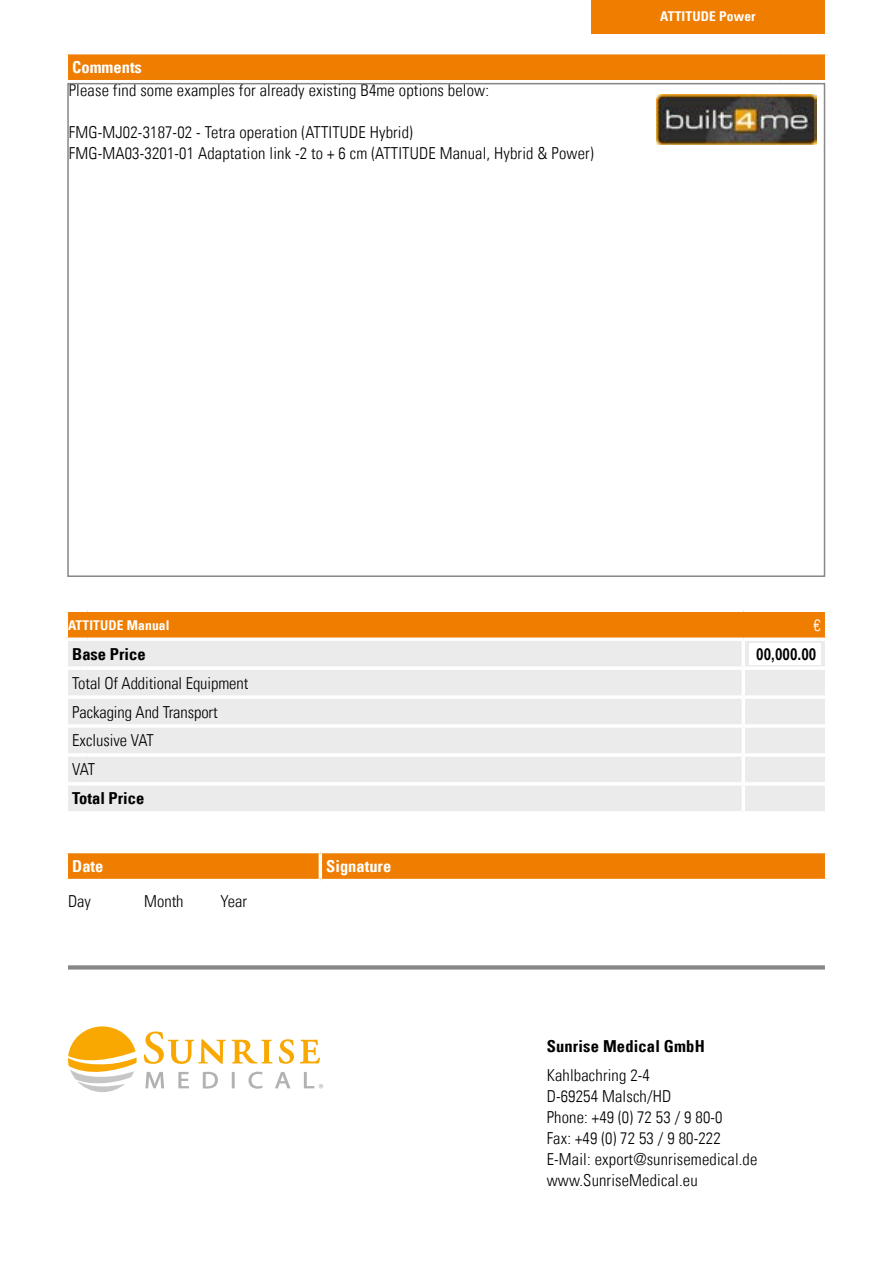
<style>
.page{position:relative;width:893px;height:1263px;background:#fff}
.page>*{position:absolute;margin:0;border:0;box-sizing:border-box;transform-origin:0 0}
.t1{font:16.5px/21px "Univers Com 47 Light Cond";letter-spacing:.01em;color:#000}
.t2{font:16.5px "Univers Com 67 Bold Cond";letter-spacing:.005em;color:#000}
.t3{font:16.5px "Univers Com 67 Bold Cond";color:#fff}
.t4{font:700 16.5px "Arial Narrow";color:#000}
.t5{font:16.5px "Univers Com 47 Light Cond";color:#fff}
.t6{font:13.5px "Univers Com 67 Bold Cond";letter-spacing:.01em;color:#fff}
</style>
<div class="page">
<svg style="left:68px;top:853px;width:757px;height:26px;background:#ef7f04"></svg>
<hr style="left:319px;top:853px;width:3px;height:26px;background:#fff">
<div style="left:68px;top:612px;width:757px;height:25px;background:#ef7d00"></div>
<div style="left:68px;top:641px;width:757px;height:170px;background:#ebebeb"></div>
<hr style="left:65px;top:695px;width:23px;height:4px;background:#fff">
<hr style="left:88px;top:695px;width:655px;height:4px;background:#fff">
<hr style="left:65px;top:724px;width:23px;height:4px;background:#fff">
<hr style="left:88px;top:724px;width:655px;height:4px;background:#fff">
<hr style="left:65px;top:753px;width:23px;height:4px;background:#fff">
<hr style="left:88px;top:753px;width:655px;height:4px;background:#fff">
<hr style="left:65px;top:782px;width:23px;height:3px;background:#fff">
<hr style="left:88px;top:782px;width:655px;height:3px;background:#fff">
<svg style="left:66px;top:637px;width:22px;height:2px"></svg>
<svg style="left:88px;top:637px;width:655px;height:1px"></svg>
<svg style="left:743px;top:637px;width:84px;height:2px"></svg>
<hr style="left:65px;top:666px;width:23px;height:4px;background:#fff">
<hr style="left:88px;top:666px;width:655px;height:4px;background:#fff">
<hr style="left:743px;top:666px;width:85px;height:4px;background:#fff">
<hr style="left:742px;top:641px;width:3px;height:25px;background:#fff">
<hr style="left:742px;top:670px;width:3px;height:25px;background:#fff">
<hr style="left:743px;top:695px;width:85px;height:4px;background:#fff">
<hr style="left:742px;top:699px;width:3px;height:25px;background:#fff">
<hr style="left:743px;top:724px;width:85px;height:4px;background:#fff">
<hr style="left:742px;top:728px;width:3px;height:25px;background:#fff">
<hr style="left:743px;top:753px;width:85px;height:4px;background:#fff">
<hr style="left:742px;top:757px;width:3px;height:25px;background:#fff">
<hr style="left:743px;top:782px;width:85px;height:3px;background:#fff">
<hr style="left:742px;top:785px;width:3px;height:26px;background:#fff">
<div style="left:749px;top:643px;width:72px;height:21px;background:#fff"></div>
<svg style="left:68px;top:965px;width:757px;height:4px;background:#909090"></svg>
<svg style="left:68px;top:1026px;width:69px;height:66px"></svg>
<svg style="left:144px;top:1031px;width:129px;height:33px"></svg>
<svg style="left:279px;top:1039px;width:15px;height:25px"></svg>
<svg style="left:300px;top:1040px;width:20px;height:23px"></svg>
<svg style="left:145px;top:1072px;width:19px;height:16px"></svg>
<svg style="left:178px;top:1072px;width:11px;height:16px"></svg>
<svg style="left:203px;top:1072px;width:15px;height:16px"></svg>
<svg style="left:232px;top:1072px;width:3px;height:16px"></svg>
<svg style="left:248px;top:1072px;width:15px;height:17px"></svg>
<svg style="left:275px;top:1072px;width:15px;height:16px"></svg>
<svg style="left:304px;top:1072px;width:19px;height:16px"></svg>
<div style="left:68px;top:54px;width:757px;height:26px;background:#ef7d00"></div>
<img style="left:657px;top:94px;width:159px;height:51px">
<div style="left:591px;top:0;width:234px;height:34px;background:#ef7d00"></div>
<p class="t3" style="left:72px;top:57px;width:71px">Comments</p>
<p class="t1" style="left:69px;top:80px;width:422px">Please find some examples for already existing B4me options below:</p>
<p class="t1" style="left:69px;top:122px;width:526px">FMG-MJ02-3187-02 - Tetra operation (ATTITUDE Hybrid)<br>FMG-MA03-3201-01 Adaptation link -2 to + 6 cm (ATTITUDE Manual, Hybrid &amp; Power)</p>
<p class="t6" style="left:660px;top:8px;width:97px">ATTITUDE Power</p>
<p class="t6" style="left:68px;top:616px;width:103px">ATTITUDE Manual</p>
<p class="t5" style="left:813px;top:615px;width:9px">€</p>
<p class="t2" style="left:72px;top:644px;width:75px">Base Price</p>
<p class="t4" style="left:756px;top:641px;width:62px">00,000.00</p>
<p class="t1" style="left:72px;top:668px;width:178px;line-height:29px">Total Of Additional Equipment<br>Packaging And Transport<br>Exclusive VAT<br>VAT</p>
<p class="t2" style="left:72px;top:788px;width:74px">Total Price</p>
<p class="t3" style="left:72px;top:856px;width:33px">Date</p>
<p class="t3" style="left:326px;top:856px;width:67px">Signature</p>
<p class="t1" style="left:68px;top:891px;width:24px">Day</p>
<p class="t1" style="left:144px;top:891px;width:41px">Month</p>
<p class="t1" style="left:220px;top:891px;width:28px">Year</p>
<p class="t2" style="left:547px;top:1036px;width:160px">Sunrise Medical GmbH</p>
<p class="t1" style="left:547px;top:1065px;width:212px">Kahlbachring 2-4<br>D-69254 Malsch/HD<br>Phone: +49 (0) 72 53 / 9 80-0<br>Fax: +49 (0) 72 53 / 9 80-222<br>E-Mail: export@sunrisemedical.de www.SunriseMedical.eu</p>
</div>
